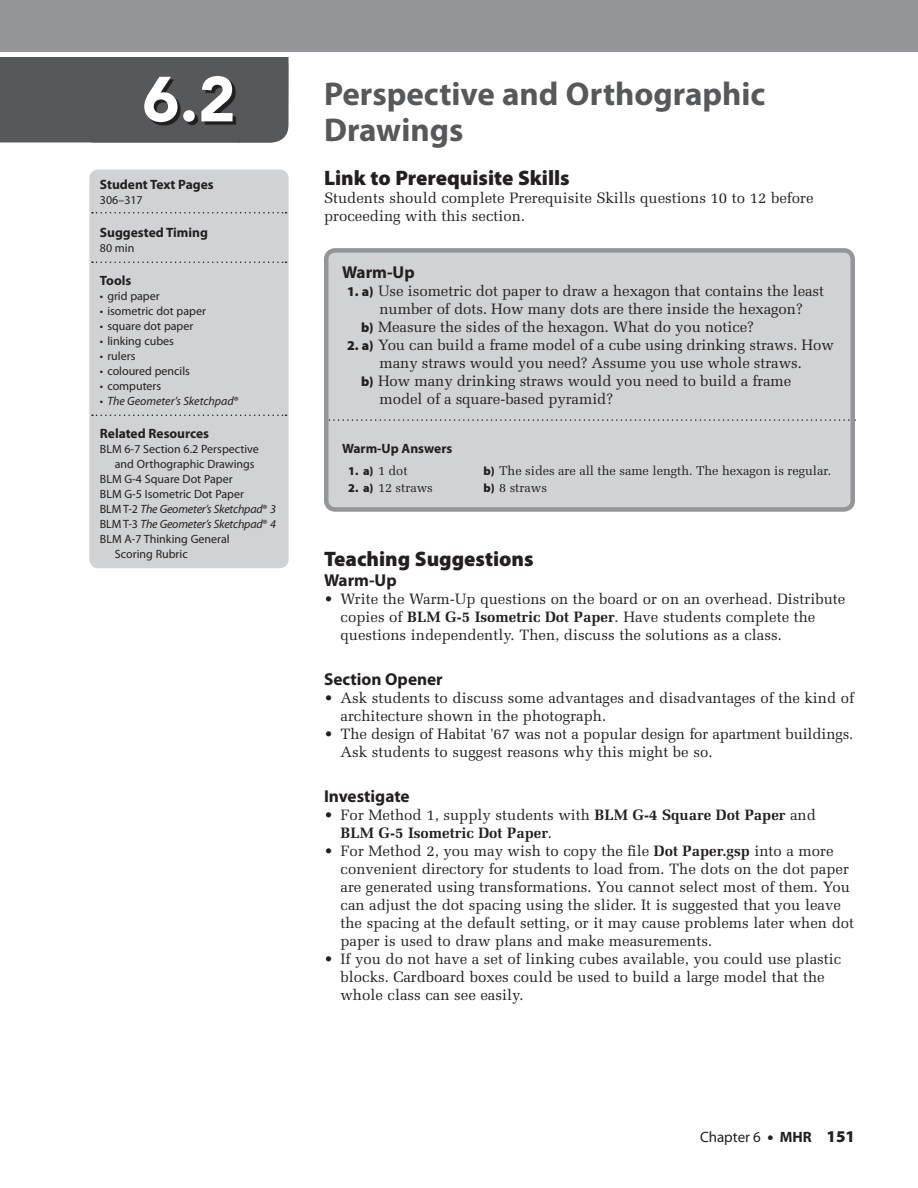
<style>
.page{position:relative;width:918px;height:1188px;background:#fff}
.page>*{position:absolute;margin:0;border:0;box-sizing:border-box;transform-origin:0 0}
.t1{font:900 63px "Avenir";color:#fff}
.t2{font:700 33px/36px "Myriad Pro";color:#57585a}
.t3{font:900 21px "Myriad Pro";color:#231f20}
.t4{font:700 17.25px "Myriad Pro";color:#231f20}
.t5{font:15px/18px "Melior";color:#231f20}
.t6{font:700 15px/18px "Melior";color:#231f20}
.t7{font:15px "Myriad";color:#231f20}
.t8{font:700 13.5px "Myriad Pro";color:#231f20}
.t9{font:12.75px "Melior";letter-spacing:-.005em;color:#231f20}
.t10{font:12px "Myriad Pro";color:#231f20}
.t11{font:italic 12px "Myriad Pro";letter-spacing:-.015em;color:#231f20}
.t12{font:900 12px "Myriad Pro";color:#231f20}
.s1{font-style:normal}
.s2{font-family:"Myriad Pro";font-weight:900;font-size:13.5px}
.s3{font-family:"Melior";font-weight:400;font-size:12.75px}
.s4{font-family:"Myriad Pro";font-weight:900;font-size:12px}
.s5{font-weight:700}
.s6{font-weight:400}
.s7{font-family:"Myriad Pro";font-weight:900;font-size:16.5px}
</style>
<div class="page">
<div style="left:0;top:0;width:918px;height:52px;background:#939598"></div>
<div style="left:89px;top:170px;width:200px;height:398px;background:#d1d2d4;border-radius:9px"></div>
<svg style="left:92px;top:212px;width:194px;height:2px"></svg>
<svg style="left:92px;top:262px;width:194px;height:1px"></svg>
<svg style="left:92px;top:415px;width:194px;height:1px"></svg>
<div style="left:326px;top:250px;width:527px;height:259px;background:#d1d2d4;border-radius:9px"></div>
<svg style="left:329px;top:419px;width:521px;height:2px"></svg>
<div style="left:324px;top:248px;width:531px;height:264px;border:4px solid #939598;border-radius:9px"></div>
<svg style="left:0;top:57px;width:289px;height:86px;background:#545556"></svg>
<h1 class="t1" style="left:142px;top:61px;width:95px">6.2</h1>
<p class="t8" style="left:100px;top:175px;width:115px">Student Text Pages</p>
<p class="t10" style="left:100px;top:192px;width:44px">306–317</p>
<p class="t8" style="left:100px;top:223px;width:110px">Suggested Timing</p>
<p class="t10" style="left:100px;top:240px;width:36px">80 min</p>
<p class="t8" style="left:100px;top:271px;width:33px">Tools</p>
<p class="t10" style="left:100px;top:288px;width:61px">• grid paper</p>
<p class="t10" style="left:100px;top:303px;width:108px">• isometric dot paper</p>
<p class="t10" style="left:100px;top:318px;width:95px">• square dot paper</p>
<p class="t10" style="left:100px;top:333px;width:76px">• linking cubes</p>
<p class="t10" style="left:100px;top:348px;width:37px">• rulers</p>
<p class="t10" style="left:100px;top:363px;width:92px">• coloured pencils</p>
<p class="t10" style="left:100px;top:378px;width:63px">• computers</p>
<p class="t11" style="left:100px;top:393px;width:140px"><span class="s1">•</span> The Geometer’s Sketchpad<span class="s1">®</span></p>
<p class="t8" style="left:100px;top:424px;width:111px">Related Resources</p>
<p class="t10" style="left:100px;top:441px;width:160px">BLM 6-7 Section 6.2 Perspective</p>
<p class="t10" style="left:115px;top:456px;width:141px">and Orthographic Drawings</p>
<p class="t10" style="left:100px;top:471px;width:134px">BLM G-4 Square Dot Paper</p>
<p class="t10" style="left:100px;top:486px;width:146px">BLM G-5 Isometric Dot Paper</p>
<p class="t11" style="left:100px;top:501px;width:178px"><span class="s1">BLM T-2</span> The Geometer’s Sketchpad<span class="s1">®</span> 3</p>
<p class="t11" style="left:100px;top:516px;width:178px"><span class="s1">BLM T-3</span> The Geometer’s Sketchpad<span class="s1">®</span> 4</p>
<p class="t10" style="left:100px;top:531px;width:131px">BLM A-7 Thinking General</p>
<p class="t10" style="left:115px;top:546px;width:74px">Scoring Rubric</p>
<h2 class="t2" style="left:324px;top:75px;width:443px">Perspective and Orthographic<br>Drawings</h2>
<h3 class="t3" style="left:324px;top:164px;width:247px">Link to Prerequisite Skills</h3>
<p class="t5" style="left:324px;top:189px;width:491px">Students should complete Prerequisite Skills questions 10 to 12 before proceeding with this section.</p>
<p class="t4" style="left:342px;top:261px;width:74px">Warm-Up</p>
<p class="t5" style="left:347px;top:281px;width:479px"><span class="s2">1. a)</span> Use isometric dot paper to draw a hexagon that contains the least</p>
<p class="t5" style="left:380px;top:299px;width:425px">number of dots. How many dots are there inside the hexagon?</p>
<p class="t5" style="left:361px;top:317px;width:394px"><span class="s2">b)</span> Measure the sides of the hexagon. What do you notice?</p>
<p class="t5" style="left:347px;top:335px;width:489px"><span class="s2">2. a)</span> You can build a frame model of a cube using drinking straws. How</p>
<p class="t5" style="left:380px;top:353px;width:424px">many straws would you need? Assume you use whole straws.</p>
<p class="t5" style="left:361px;top:371px;width:432px"><span class="s2">b)</span> How many drinking straws would you need to build a frame</p>
<p class="t5" style="left:380px;top:389px;width:235px">model of a square-based pyramid?</p>
<p class="t8" style="left:342px;top:440px;width:112px">Warm-Up Answers</p>
<p class="t12" style="left:348px;top:463px;width:61px">1. a) <span class="s3">1 dot</span></p>
<p class="t9" style="left:484px;top:463px;width:349px"><span class="s4">b)</span> The sides are all the same length. The hexagon is regular.</p>
<p class="t9" style="left:348px;top:480px;width:86px"><span class="s4">2. a)</span> 12 straws</p>
<p class="t9" style="left:484px;top:480px;width:65px"><span class="s4">b)</span> 8 straws</p>
<h3 class="t3" style="left:324px;top:545px;width:211px">Teaching Suggestions</h3>
<p class="t4" style="left:324px;top:569px;width:74px">Warm-Up</p>
<p class="t5" style="left:340px;top:589px;width:506px;text-indent:-16px">• Write the Warm-Up questions on the board or on an overhead. Distribute copies of <span class="s5">BLM G-5 Isometric Dot Paper</span>. Have students complete the questions independently. Then, discuss the solutions as a class.</p>
<p class="t4" style="left:324px;top:668px;width:120px">Section Opener</p>
<p class="t5" style="left:340px;top:688px;width:515px;text-indent:-16px">• Ask students to discuss some advantages and disadvantages of the kind of architecture shown in the photograph.</p>
<p class="t5" style="left:340px;top:724px;width:514px;text-indent:-16px">• The design of Habitat '67 was not a popular design for apartment buildings.<br>Ask students to suggest reasons why this might be so.</p>
<p class="t4" style="left:324px;top:785px;width:87px">Investigate</p>
<p class="t6" style="left:340px;top:805px;width:477px;text-indent:-16px"><span class="s6">• For Method 1, supply students with</span> BLM G-4 Square Dot Paper <span class="s6">and<br></span>BLM G-5 Isometric Dot Paper<span class="s6">.</span></p>
<p class="t5" style="left:340px;top:841px;width:515px;text-indent:-16px">• For Method 2, you may wish to copy the file <span class="s5">Dot Paper.gsp</span> into a more convenient directory for students to load from. The dots on the dot paper are generated using transformations. You cannot select most of them. You can adjust the dot spacing using the slider. It is suggested that you leave the spacing at the default setting, or it may cause problems later when dot paper is used to draw plans and make measurements.</p>
<p class="t5" style="left:340px;top:949px;width:502px;text-indent:-16px">• If you do not have a set of linking cubes available, you could use plastic blocks. Cardboard boxes could be used to build a large model that the whole class can see easily.</p>
<p class="t7" style="left:700px;top:1129px;width:156px">Chapter 6 <span class="s7">•</span> <span class="s5">MHR</span> <span class="s7">151</span></p>
</div>
